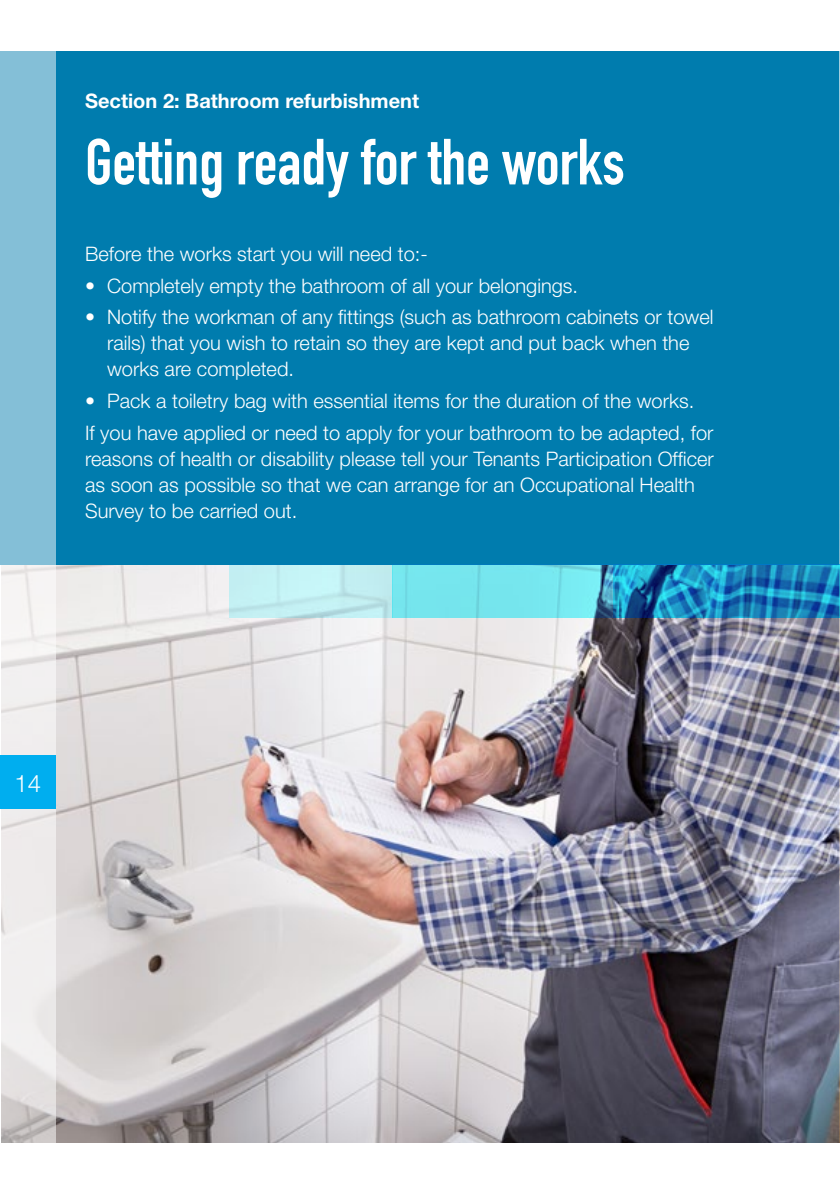
<style>
.page{position:relative;width:840px;height:1191px;background:#fff}
.page>*{position:absolute;margin:0;border:0;box-sizing:border-box;transform-origin:0 0}
.t1{font:64px "DIN Engschrift";color:#fff}
.t2{font:300 24px "Helvetica Neue";color:#fff}
.t3{font:300 20px/26px "Helvetica Neue";color:#fff}
.t4{font:700 20px "Helvetica Neue CE";color:#fff}
</style>
<div class="page">
<img style="left:56px;top:564px;width:783px;height:578px">
<div style="left:0;top:51px;width:839px;height:513px;background:#007cae"></div>
<img style="left:839px;top:51px;width:1px;height:1091px">
<svg style="left:613px;top:564px;width:226px;height:54px;background:#1a82b8"></svg>
<svg style="left:392px;top:564px;width:221px;height:54px;background:#6fdde7"></svg>
<svg style="left:229px;top:564px;width:163px;height:54px;background:#bdebef"></svg>
<svg style="left:0;top:51px;width:56px;height:1092px"></svg>
<div style="left:0;top:755px;width:56px;height:54px;background:#00aeef"></div>
<p class="t4" style="left:85px;top:88px;width:335px">Section 2: Bathroom refurbishment</p>
<h1 class="t1" style="left:85px;top:124px;width:541px">Getting ready for the works</h1>
<p class="t3" style="left:85px;top:240px;width:344px">Before the works start you will need to:-</p>
<p class="t3" style="left:85px;top:272px;width:494px">• Completely empty the bathroom of all your belongings.</p>
<p class="t3" style="left:107px;top:304px;width:607px;text-indent:-22px">• Notify the workman of any fittings (such as bathroom cabinets or towel rails) that you wish to retain so they are kept and put back when the works are completed.</p>
<p class="t3" style="left:85px;top:385px;width:629px;line-height:31.6px">• Pack a toiletry bag with essential items for the duration of the works.<br>If you have applied or need to apply for your bathroom to be adapted, for</p>
<p class="t3" style="left:85px;top:445px;width:629px">reasons of health or disability please tell your Tenants Participation Officer as soon as possible so that we can arrange for an Occupational Health<br>Survey to be carried out.</p>
<p class="t2" style="left:15px;top:768px;width:28px">14</p>
</div>
